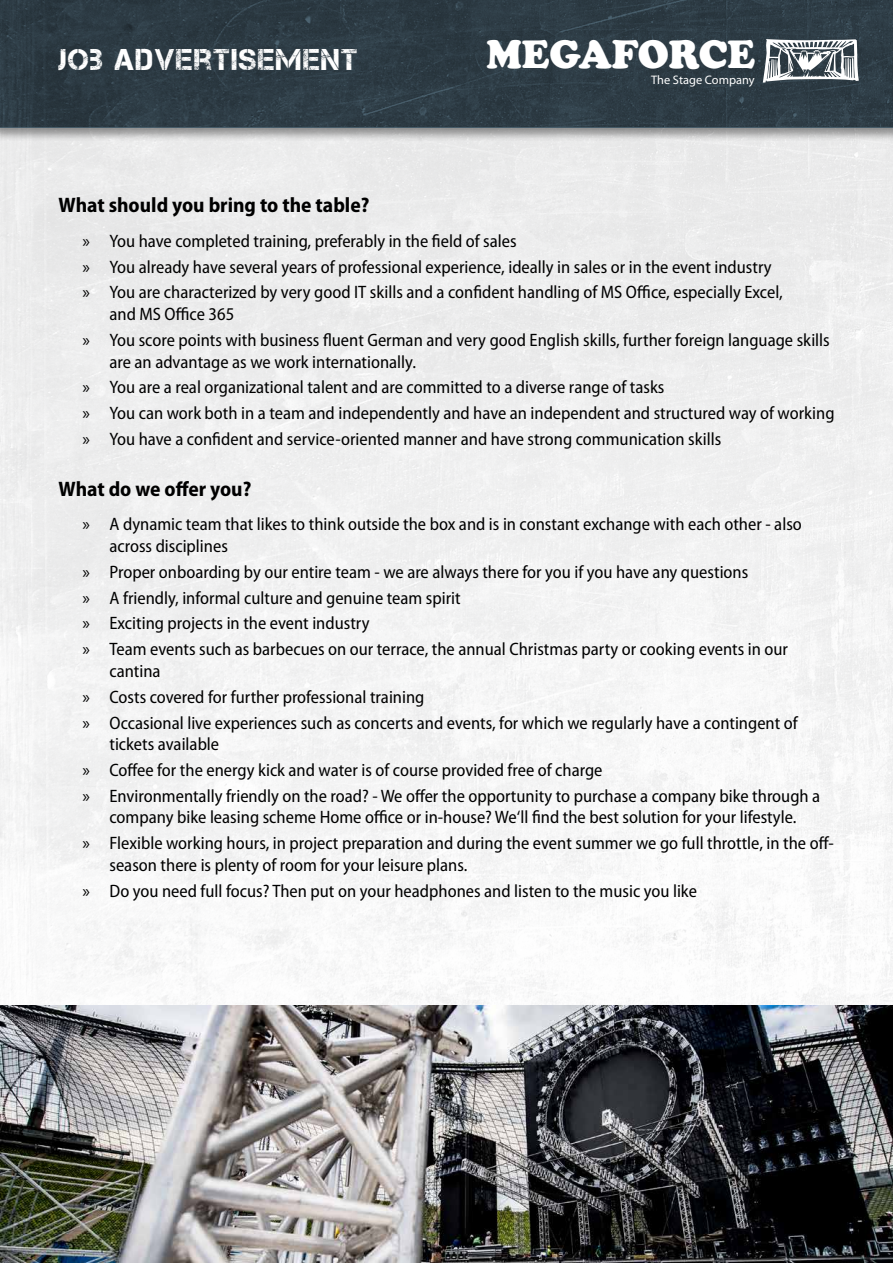
<style>
.page{position:relative;width:893px;height:1263px;background:#fff}
.page>*{position:absolute;margin:0;border:0;box-sizing:border-box;transform-origin:0 0}
.t1{font:900 40.95px "Cooper";color:#fff}
.t2{font:30px "Captureit";letter-spacing:.05em;color:#fff}
.t3{font:700 semi-condensed 21px "Myriad Pro";color:#000}
.t4{font:semi-condensed 18px/25.8px "Myriad Pro";color:#000}
.t5{font:12.45px "Myriad Pro";color:#fff}
.s1{font-stretch:normal}
</style>
<div class="page">
<div style="left:0;top:128px;width:893px;height:1135px;background:#f1f1f2"></div>
<div style="left:0;top:0;width:893px;height:142px;background:#000;opacity:.5"></div>
<div style="left:0;top:0;width:893px;height:128px;background:#2d3c44"></div>
<svg style="left:763px;top:39px;width:96px;height:44px"></svg>
<img style="left:1px;top:1005px;width:892px;height:258px">
<h2 class="t2" style="left:58px;top:43px;width:301px">JOB ADVERTISEMENT</h2>
<h1 class="t1" style="left:486px;top:31px;width:270px">MEGAFORCE</h1>
<p class="t5" style="left:651px;top:72px;width:105px">The Stage Company</p>
<p class="t3" style="left:58px;top:192px;width:312px">What should you bring to the table?</p>
<p class="t4" style="left:82px;top:228px;width:702px"><span class="s1">»</span> You have completed training, preferably in the field of sales<br><span class="s1">»</span> You already have several years of professional experience, ideally in sales or in the event industry <span class="s1">»</span> You are characterized by very good IT skills and a confident handling of MS Office, especially Excel,</p>
<p class="t4" style="left:82px;top:301px;width:749px;text-indent:27px">and MS Office 365<br><span class="s1">»</span> You score points with business fluent German and very good English skills, further foreign language skills</p>
<p class="t4" style="left:82px;top:348px;width:754px;text-indent:27px">are an advantage as we work internationally.<br><span class="s1">»</span> You are a real organizational talent and are committed to a diverse range of tasks<br><span class="s1">»</span> You can work both in a team and independently and have an independent and structured way of working <span class="s1">»</span> You have a confident and service-oriented manner and have strong communication skills</p>
<p class="t3" style="left:58px;top:475px;width:194px">What do we offer you?</p>
<p class="t4" style="left:109px;top:513px;width:694px;line-height:21.6px;text-indent:-27px"><span class="s1">»</span> A dynamic team that likes to think outside the box and is in constant exchange with each other - also across disciplines</p>
<p class="t4" style="left:82px;top:558px;width:707px"><span class="s1">»</span> Proper onboarding by our entire team - we are always there for you if you have any questions<br><span class="s1">»</span> A friendly, informal culture and genuine team spirit<br><span class="s1">»</span> Exciting projects in the event industry<br><span class="s1">»</span> Team events such as barbecues on our terrace, the annual Christmas party or cooking events in our</p>
<p class="t4" style="left:82px;top:658px;width:717px;text-indent:27px">cantina<br><span class="s1">»</span> Costs covered for further professional training<br><span class="s1">»</span> Occasional live experiences such as concerts and events, for which we regularly have a contingent of</p>
<p class="t4" style="left:82px;top:731px;width:739px;text-indent:27px">tickets available<br><span class="s1">»</span> Coffee for the energy kick and water is of course provided free of charge<br><span class="s1">»</span> Environmentally friendly on the road? - We offer the opportunity to purchase a company bike through a</p>
<p class="t4" style="left:82px;top:804px;width:753px;text-align:center">company bike leasing scheme Home office or in-house? We‘ll find the best solution for your lifestyle.<br><span class="s1">»</span> Flexible working hours, in project preparation and during the event summer we go full throttle, in the off-</p>
<p class="t4" style="left:82px;top:852px;width:616px;text-indent:27px">season there is plenty of room for your leisure plans.<br><span class="s1">»</span> Do you need full focus? Then put on your headphones and listen to the music you like</p>
</div>
